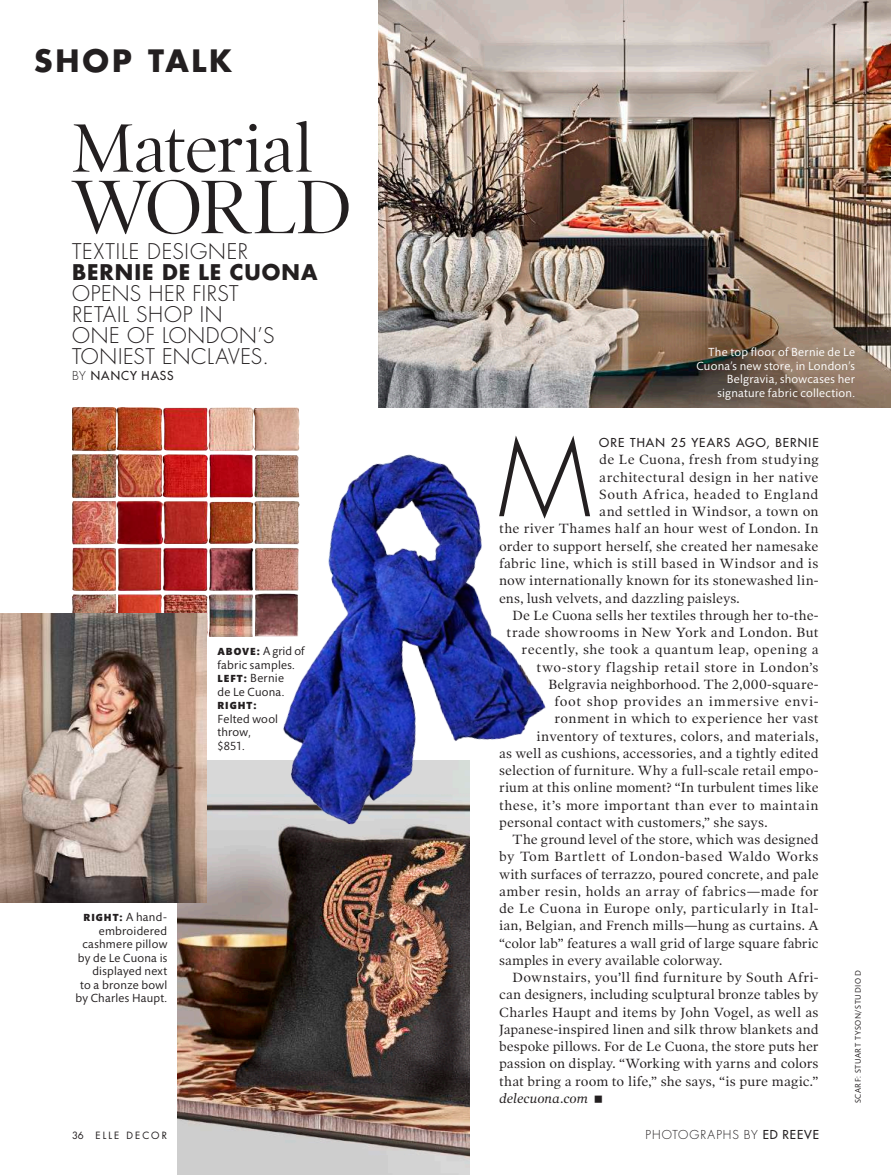
<style>
.page{position:relative;width:891px;height:1175px;background:#fff}
.page>*{position:absolute;margin:0;border:0;box-sizing:border-box;transform-origin:0 0}
.t1{font:300 103.5px "Futura";color:#231f20}
.t2{font:76.5px "Poynter OS Display";letter-spacing:-.015em;color:#231f20}
.t3{font:69px "Poynter OS Display";letter-spacing:-.01em;color:#231f20}
.t4{font:700 30px "Futura";letter-spacing:.095em;color:#231f20}
.t5{font:300 21px/21px "Futura";letter-spacing:.035em;color:#231f20}
.t6{font:700 21px "Futura";letter-spacing:.045em;color:#231f20}
.t7{font:13.5px "Poynter OS Text One L";letter-spacing:.015em;color:#231f20}
.t8{font:13.5px "Poynter OS Text One L";letter-spacing:-.005em;color:#231f20}
.t9{font:13.5px "Poynter OS Text One L";letter-spacing:.035em;color:#231f20}
.t10{font:13.5px "Poynter OS Text One L";letter-spacing:.045em;color:#231f20}
.t11{font:italic 13.5px "Poynter OS Text One L";letter-spacing:-.005em;color:#231f20}
.t12{font:12px/13.5px "Mundo Sans Pro";letter-spacing:.02em;color:#231f20}
.t13{font:12px/13.5px "Mundo Sans Pro";letter-spacing:.02em;color:#fff;text-align:right}
.t14{font:12px "Futura";letter-spacing:.08em;color:#231f20}
.t15{font:300 12px "Futura";letter-spacing:.075em;color:#231f20}
.t16{font:900 10.5px "Mundo Sans Pro";letter-spacing:.09em;color:#231f20}
.t17{font:9.75px "Futura";letter-spacing:.215em;color:#231f20}
.t18{font:8.25px "Mundo Sans Pro";letter-spacing:.07em;color:#231f20}
.s1{font-weight:300}
.s2{font-weight:900;font-size:10.5px}
.s3{font-weight:400;font-size:12px}
.s4{font-family:"Universal Std Newswith Comm Pi";font-style:normal;font-size:14.25px}
.s5{font-weight:400}
</style>
<div class="page">
<img style="left:378px;top:0;width:513px;height:407px">
<img style="left:73px;top:407px;width:134px;height:206px">
<img style="left:178px;top:843px;width:292px;height:331px">
<img style="left:207px;top:407px;width:377px;height:436px">
<img style="left:0;top:613px;width:207px;height:289px">
<h3 class="t4" style="left:34px;top:40px;width:199px">SHOP TALK</h3>
<h3 class="t3" style="left:72px;top:110px;width:243px">Material</h3>
<h2 class="t2" style="left:72px;top:165px;width:280px">WORLD</h2>
<h3 class="t5" style="left:72px;top:241px;width:178px">TEXTILE DESIGNER</h3>
<h3 class="t6" style="left:72px;top:258px;width:247px">BERNIE DE LE CUONA</h3>
<h3 class="t5" style="left:72px;top:283px;width:204px">OPENS HER FIRST<br>RETAIL SHOP IN<br>ONE OF LONDON’S<br>TONIEST ENCLAVES.</h3>
<p class="t14" style="left:72px;top:368px;width:103px"><span class="s1">BY</span> NANCY HASS</p>
<p class="t12" style="left:218px;top:644px;width:88px"><span class="s2">ABOVE:</span> A grid of fabric samples.<br><span class="s2">LEFT:</span> Bernie<br>de Le Cuona.</p>
<p class="t16" style="left:218px;top:699px;width:41px">RIGHT:</p>
<p class="t12" style="left:218px;top:712px;width:62px">Felted wool throw, $851.</p>
<p class="t16" style="left:84px;top:911px;width:85px">RIGHT: <span class="s3">A hand-</span></p>
<p class="t12" style="left:75px;top:924px;width:93px;text-align:right">embroidered cashmere pillow by de Le Cuona is displayed next<br>to a bronze bowl by Charles Haupt.</p>
<p class="t17" style="left:72px;top:1129px;width:13px">36</p>
<p class="t17" style="left:95px;top:1129px;width:73px">ELLE DECOR</p>
<p class="t13" style="left:697px;top:345px;width:160px">The top floor of Bernie de Le<br>Cuona’s new store, in London’s<br>Belgravia, showcases her signature fabric collection.</p>
<h1 class="t1" style="left:498px;top:416px;width:94px">M</h1>
<p class="t14" style="left:599px;top:435px;width:221px">ORE THAN 25 YEARS AGO, BERNIE</p>
<p class="t7" style="left:599px;top:451px;width:221px">de Le Cuona, fresh from studying</p>
<p class="t7" style="left:599px;top:469px;width:221px">architectural design in her native</p>
<p class="t10" style="left:599px;top:486px;width:221px">South Africa, headed to England</p>
<p class="t7" style="left:599px;top:503px;width:221px">and settled in Windsor, a town on</p>
<p class="t7" style="left:499px;top:520px;width:321px">the river Thames half an hour west of London. In</p>
<p class="t7" style="left:499px;top:538px;width:321px">order to support herself, she created her namesake</p>
<p class="t7" style="left:499px;top:555px;width:321px">fabric line, which is still based in Windsor and is</p>
<p class="t8" style="left:499px;top:572px;width:321px">now internationally known for its stonewashed lin-</p>
<p class="t7" style="left:499px;top:589px;width:242px">ens, lush velvets, and dazzling paisleys.</p>
<p class="t7" style="left:513px;top:607px;width:308px">De Le Cuona sells her textiles through her to-the-</p>
<p class="t7" style="left:507px;top:624px;width:314px">trade showrooms in New York and London. But</p>
<p class="t7" style="left:522px;top:641px;width:299px">recently, she took a quantum leap, opening a</p>
<p class="t7" style="left:537px;top:658px;width:284px">two-story flagship retail store in London’s</p>
<p class="t7" style="left:549px;top:676px;width:272px">Belgravia neighborhood. The 2,000-square-</p>
<p class="t9" style="left:555px;top:693px;width:265px">foot shop provides an immersive envi-</p>
<p class="t7" style="left:555px;top:710px;width:266px">ronment in which to experience her vast</p>
<p class="t7" style="left:537px;top:727px;width:283px">inventory of textures, colors, and materials,</p>
<p class="t7" style="left:499px;top:745px;width:321px">as well as cushions, accessories, and a tightly edited</p>
<p class="t7" style="left:499px;top:762px;width:321px">selection of furniture. Why a full-scale retail empo-</p>
<p class="t7" style="left:499px;top:779px;width:321px">rium at this online moment? “In turbulent times like</p>
<p class="t7" style="left:499px;top:796px;width:321px">these, it’s more important than ever to maintain</p>
<p class="t7" style="left:499px;top:814px;width:270px">personal contact with customers,” she says.</p>
<p class="t8" style="left:513px;top:831px;width:308px">The ground level of the store, which was designed</p>
<p class="t7" style="left:499px;top:848px;width:321px">by Tom Bartlett of London-based Waldo Works</p>
<p class="t8" style="left:499px;top:865px;width:321px">with surfaces of terrazzo, poured concrete, and pale</p>
<p class="t7" style="left:499px;top:883px;width:321px">amber resin, holds an array of fabrics—made for</p>
<p class="t7" style="left:499px;top:900px;width:321px">de Le Cuona in Europe only, particularly in Ital-</p>
<p class="t7" style="left:499px;top:917px;width:321px">ian, Belgian, and French mills—hung as curtains. A</p>
<p class="t7" style="left:499px;top:934px;width:321px">“color lab” features a wall grid of large square fabric</p>
<p class="t8" style="left:499px;top:952px;width:225px">samples in every available colorway.</p>
<p class="t7" style="left:513px;top:969px;width:307px">Downstairs, you’ll find furniture by South Afri-</p>
<p class="t7" style="left:499px;top:986px;width:321px">can designers, including sculptural bronze tables by</p>
<p class="t7" style="left:499px;top:1003px;width:321px">Charles Haupt and items by John Vogel, as well as</p>
<p class="t7" style="left:499px;top:1021px;width:321px">Japanese-inspired linen and silk throw blankets and</p>
<p class="t8" style="left:499px;top:1038px;width:321px">bespoke pillows. For de Le Cuona, the store puts her</p>
<p class="t8" style="left:499px;top:1055px;width:321px">passion on display. “Working with yarns and colors</p>
<p class="t7" style="left:499px;top:1072px;width:321px">that bring a room to life,” she says, “is pure magic.”</p>
<p class="t11" style="left:499px;top:1090px;width:105px">delecuona.com <span class="s4">◾</span></p>
<p class="t15" style="left:646px;top:1127px;width:175px">PHOTOGRAPHS BY <span class="s5">ED REEVE</span></p>
<p class="t18" style="left:853px;top:1103px;width:135px;rotate:-90deg">SCARF: STUART TYSON/STUDIO D</p>
</div>
